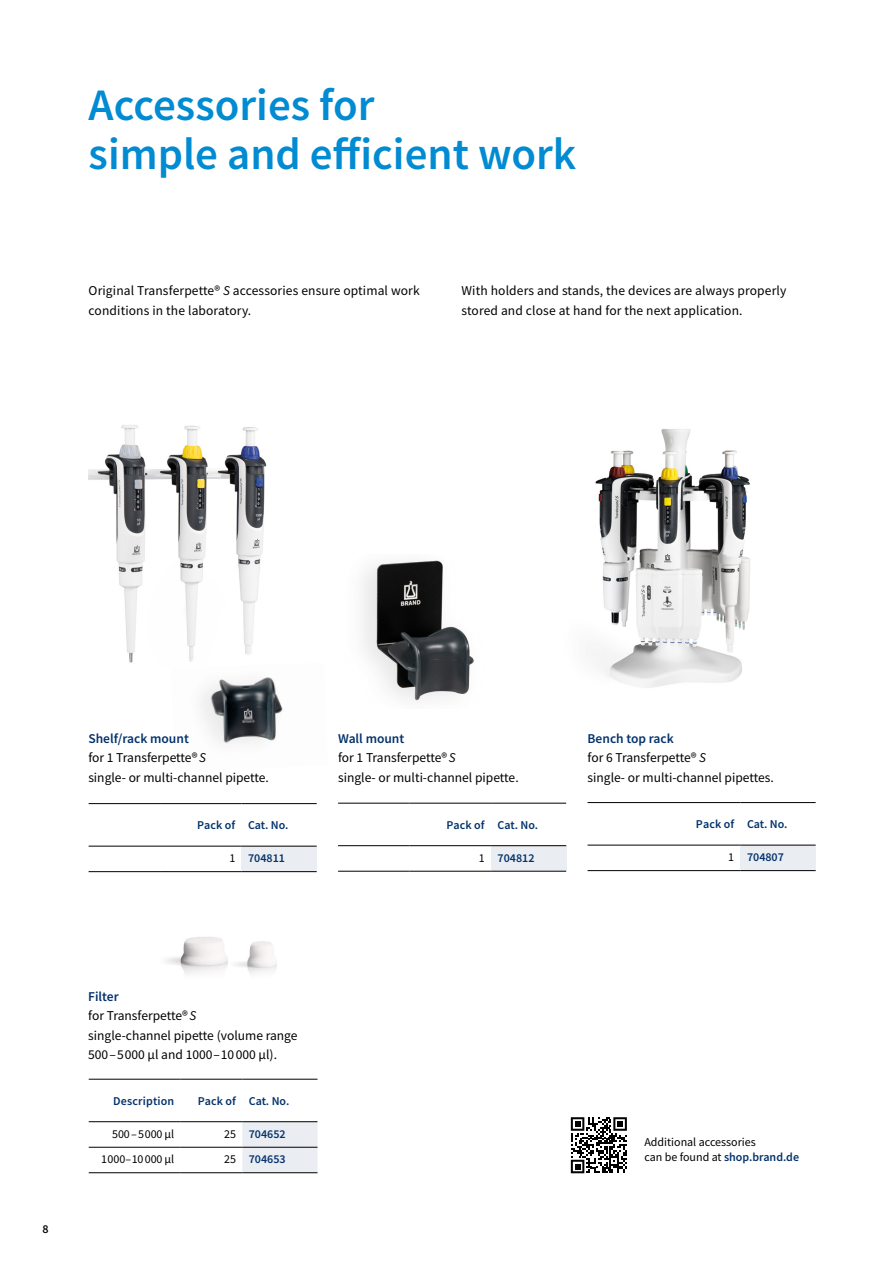
<style>
.page{position:relative;width:893px;height:1263px;background:#fff}
.page>*{position:absolute;margin:0;border:0;box-sizing:border-box;transform-origin:0 0}
.t1{font:600 45px/49.5px "Source Sans Pro";color:#008bd2}
.t2{font:13.5px/19.5px "Source Sans Pro";color:#000}
.t3{font:600 12px "Source Sans Pro";color:#03326c}
.t4{font:12px/15px "Source Sans Pro";color:#000}
.t5{font:600 12px "Source Sans Pro";color:#000}
.s1{font-style:italic}
.s2{font-weight:600;color:#03326c}
.s3{font-weight:400;color:#000}
</style>
<div class="page">
<img style="left:595px;top:429px;width:155px;height:259px">
<img style="left:89px;top:425px;width:178px;height:238px">
<img style="left:362px;top:560px;width:112px;height:141px">
<img style="left:201px;top:677px;width:82px;height:67px">
<img style="left:166px;top:937px;width:111px;height:37px">
<svg style="left:338px;top:846px;width:153px;height:25px"></svg>
<div style="left:491px;top:846px;width:75px;height:25px;background:#eaedf1"></div>
<hr style="left:338px;top:871px;width:71px;height:1px;background:#000">
<hr style="left:409px;top:871px;width:82px;height:1px;background:#000">
<hr style="left:491px;top:871px;width:75px;height:1px;background:#000">
<hr style="left:338px;top:803px;width:71px;height:1px;background:#000">
<hr style="left:409px;top:803px;width:82px;height:1px;background:#000">
<hr style="left:491px;top:803px;width:75px;height:1px;background:#000">
<hr style="left:338px;top:845px;width:71px;height:1px;background:#000">
<hr style="left:409px;top:845px;width:82px;height:1px;background:#000">
<hr style="left:491px;top:845px;width:75px;height:1px;background:#000">
<svg style="left:241px;top:847px;width:1px;height:24px"></svg>
<div style="left:242px;top:846px;width:75px;height:26px;background:#eaedf1"></div>
<hr style="left:89px;top:871px;width:71px;height:1px;background:#000">
<hr style="left:160px;top:871px;width:82px;height:1px;background:#000">
<hr style="left:242px;top:871px;width:75px;height:1px;background:#000">
<hr style="left:89px;top:803px;width:71px;height:1px;background:#000">
<hr style="left:160px;top:803px;width:82px;height:1px;background:#000">
<hr style="left:242px;top:803px;width:75px;height:1px;background:#000">
<hr style="left:89px;top:846px;width:71px;height:1px;background:#000">
<hr style="left:160px;top:846px;width:82px;height:1px;background:#000">
<hr style="left:242px;top:846px;width:75px;height:1px;background:#000">
<svg style="left:89px;top:1122px;width:228px;height:50px"></svg>
<hr style="left:89px;top:1147px;width:92px;height:1px;background:#000">
<hr style="left:181px;top:1147px;width:61px;height:1px;background:#000">
<hr style="left:242px;top:1147px;width:75px;height:1px;background:#000">
<hr style="left:89px;top:1172px;width:92px;height:1px;background:#000">
<hr style="left:181px;top:1172px;width:61px;height:1px;background:#000">
<hr style="left:242px;top:1172px;width:75px;height:1px;background:#000">
<hr style="left:89px;top:1079px;width:92px;height:1px;background:#000">
<hr style="left:181px;top:1079px;width:61px;height:1px;background:#000">
<hr style="left:242px;top:1079px;width:75px;height:1px;background:#000">
<hr style="left:89px;top:1121px;width:92px;height:1px;background:#000">
<hr style="left:181px;top:1121px;width:61px;height:1px;background:#000">
<hr style="left:242px;top:1121px;width:75px;height:1px;background:#000">
<svg style="left:740px;top:846px;width:1px;height:24px"></svg>
<div style="left:741px;top:845px;width:75px;height:26px;background:#eaedf1"></div>
<hr style="left:587px;top:870px;width:72px;height:1px;background:#000">
<hr style="left:659px;top:870px;width:82px;height:1px;background:#000">
<hr style="left:741px;top:870px;width:75px;height:1px;background:#000">
<hr style="left:587px;top:802px;width:72px;height:1px;background:#000">
<hr style="left:659px;top:802px;width:82px;height:1px;background:#000">
<hr style="left:741px;top:802px;width:75px;height:1px;background:#000">
<hr style="left:587px;top:845px;width:72px;height:1px;background:#000">
<hr style="left:659px;top:845px;width:82px;height:1px;background:#000">
<hr style="left:741px;top:845px;width:75px;height:1px;background:#000">
<svg style="left:571px;top:1117px;width:56px;height:56px"></svg>
<h1 class="t1" style="left:89px;top:80px;width:489px">Accessories for<br>simple and efficient work</h1>
<p class="t2" style="left:89px;top:281px;width:333px">Original Transferpette® <span class="s1">S</span> accessories ensure optimal work conditions in the laboratory.</p>
<p class="t2" style="left:462px;top:281px;width:326px">With holders and stands, the devices are always properly stored and close at hand for the next application.</p>
<p class="t2" style="left:88px;top:729px;width:182px"><span class="s2">Shelf/rack mount<br></span>for 1 Transferpette®<span class="s1">S<br></span>single- or multi-channel pipette.</p>
<p class="t3" style="left:197px;top:817px;width:93px">Pack of Cat. No.</p>
<p class="t3" style="left:229px;top:850px;width:57px"><span class="s3">1</span> 704811</p>
<p class="t2" style="left:338px;top:729px;width:182px"><span class="s2">Wall mount<br></span>for 1 Transferpette®<span class="s1">S<br></span>single- or multi-channel pipette.</p>
<p class="t3" style="left:446px;top:817px;width:93px">Pack of Cat. No.</p>
<p class="t3" style="left:479px;top:850px;width:57px"><span class="s3">1</span> 704812</p>
<p class="t2" style="left:587px;top:729px;width:188px"><span class="s2">Bench top rack<br></span>for 6 Transferpette® <span class="s1">S<br></span>single- or multi-channel pipettes.</p>
<p class="t3" style="left:696px;top:816px;width:93px">Pack of Cat. No.</p>
<p class="t3" style="left:728px;top:849px;width:57px"><span class="s3">1</span> 704807</p>
<p class="t5" style="left:43px;top:1221px;width:8px">8</p>
<p class="t2" style="left:88px;top:986px;width:211px"><span class="s2">Filter<br></span>for Transferpette®<span class="s1">S<br></span>single-channel pipette (volume range<br>500–5000 µl and 1000–10 000 µl).</p>
<p class="t3" style="left:113px;top:1093px;width:63px">Description</p>
<p class="t3" style="left:198px;top:1093px;width:93px">Pack of Cat. No.</p>
<p class="t4" style="left:112px;top:1126px;width:64px">500–5000 µl</p>
<p class="t3" style="left:224px;top:1126px;width:63px"><span class="s3">25</span> 704652</p>
<p class="t4" style="left:101px;top:1151px;width:75px">1000–10000 µl</p>
<p class="t3" style="left:224px;top:1151px;width:63px"><span class="s3">25</span> 704653</p>
<p class="t4" style="left:644px;top:1134px;width:156px">Additional accessories<br>can be found at <span class="s2">shop.brand.de</span></p>
</div>
